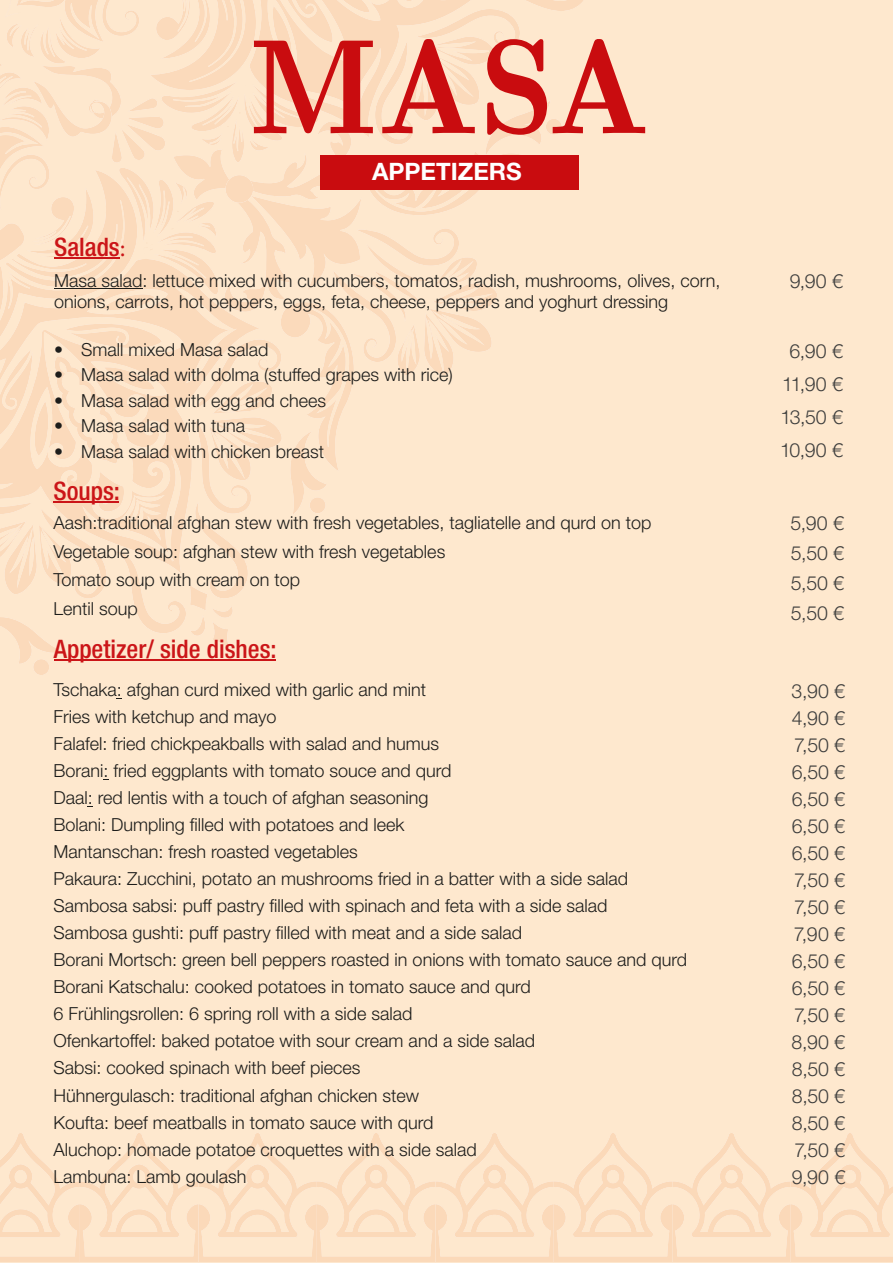
<style>
.page{position:relative;width:893px;height:1263px;background:#fee8ce}
.page>*{position:absolute;margin:0;border:0;box-sizing:border-box;transform-origin:0 0}
.t1{font:135px "LM Roman Demi 10";color:#c90c0f}
.t2{font:500 condensed 25.5px "Helvetica Neue LT Std";color:#cb1518}
.t3{font:700 24px "Helvetica Neue LT Std";color:#fff}
.t4{font:300 19.5px/27px "Helvetica Neue LT Std";letter-spacing:-.01em;color:#3d3d3c;text-align:justify}
.t5{font:300 18px/27px "Helvetica Neue LT Std";color:#1d1d1b}
.s1{font-family:"Minion Pro";font-weight:400;font-stretch:normal}
</style>
<div class="page">
<svg style="left:0;top:1133px;width:893px;height:129px;background:#fde4c8"></svg>
<svg style="left:0;top:0;width:584px;height:675px;background:#fbdfc4"></svg>
<hr style="left:54px;top:288px;width:89px;height:1px;background:#1d1d1b">
<hr style="left:54px;top:257px;width:66px;height:2px;background:#cb1518">
<hr style="left:54px;top:502px;width:65px;height:1px;background:#cb1518">
<hr style="left:54px;top:659px;width:222px;height:2px;background:#cb1518">
<svg style="left:190px;top:819px;width:7px;height:12px"></svg>
<svg style="left:270px;top:900px;width:6px;height:12px"></svg>
<svg style="left:276px;top:927px;width:7px;height:12px"></svg>
<h2 class="t2" style="left:54px;top:231px;width:73px">Salads<span class="s1">:</span></h2>
<h1 class="t1" style="left:249px;top:-20px;width:402px">MASA</h1>
<h3 class="t3" style="left:372px;top:157px;width:151px">APPETIZERS</h3>
<p class="t5" style="left:54px;top:269px;width:668px;line-height:21.6px">Masa salad: lettuce mixed with cucumbers, tomatos, radish, mushrooms, olives, corn, onions, carrots, hot peppers, eggs, feta, cheese, peppers and yoghurt dressing</p>
<p class="t5" style="left:54px;top:335px;width:216px">• Small mixed Masa salad</p>
<p class="t5" style="left:54px;top:361px;width:400px">• Masa salad with dolma (stuffed grapes with rice)</p>
<p class="t5" style="left:54px;top:386px;width:274px">• Masa salad with egg and chees</p>
<p class="t5" style="left:54px;top:412px;width:193px">• Masa salad with tuna</p>
<p class="t5" style="left:54px;top:437px;width:272px">• Masa salad with chicken breast</p>
<h2 class="t2" style="left:54px;top:475px;width:68px">Soups:</h2>
<p class="t5" style="left:54px;top:508px;width:599px;line-height:28.5px">Aash:traditional afghan stew with fresh vegetables, tagliatelle and qurd on top Vegetable soup: afghan stew with fresh vegetables<br>Tomato soup with cream on top<br>Lentil soup</p>
<h2 class="t2" style="left:54px;top:633px;width:224px">Appetizer/ side dishes:</h2>
<p class="t5" style="left:54px;top:676px;width:635px">Tschaka: afghan curd mixed with garlic and mint<br>Fries with ketchup and mayo<br>Falafel: fried chickpeakballs with salad and humus<br>Borani: fried eggplants with tomato souce and qurd<br>Daal: red lentis with a touch of afghan seasoning<br>Bolani: Dumpling lled with potatoes and leek<br>Mantanschan: fresh roasted vegetables<br>Pakaura: Zucchini, potato an mushrooms fried in a batter with a side salad Sambosa sabsi: puff pastry lled with spinach and feta with a side salad<br>Sambosa gushti: puff pastry lled with meat and a side salad<br>Borani Mortsch: green bell peppers roasted in onions with tomato sauce and qurd Borani Katschalu: cooked potatoes in tomato sauce and qurd<br>6 Frühlingsrollen: 6 spring roll with a side salad<br>Ofenkartoffel: baked potatoe with sour cream and a side salad<br>Sabsi: cooked spinach with beef pieces<br>Hühnergulasch: traditional afghan chicken stew<br>Koufta: beef meatballs in tomato sauce with qurd<br>Aluchop: homade potatoe croquettes with a side salad<br>Lambuna: Lamb goulash</p>
<p class="t4" style="left:790px;top:267px;width:55px">9,90 €</p>
<p class="t4" style="left:780px;top:334px;width:65px;line-height:33px;text-align:center">6,90 €<br>11,90 €<br>13,50 €<br>10,90 €</p>
<p class="t4" style="left:791px;top:508px;width:55px;line-height:30px">5,90 € 5,50 € 5,50 € 5,50 €</p>
<p class="t4" style="left:791px;top:677px;width:55px">3,90 € 4,90 € 7,50 € 6,50 € 6,50 € 6,50 € 6,50 € 7,50 € 7,50 € 7,90 € 6,50 € 6,50 € 7,50 € 8,90 € 8,50 € 8,50 € 8,50 € 7,50 € 9,90 €</p>
</div>
